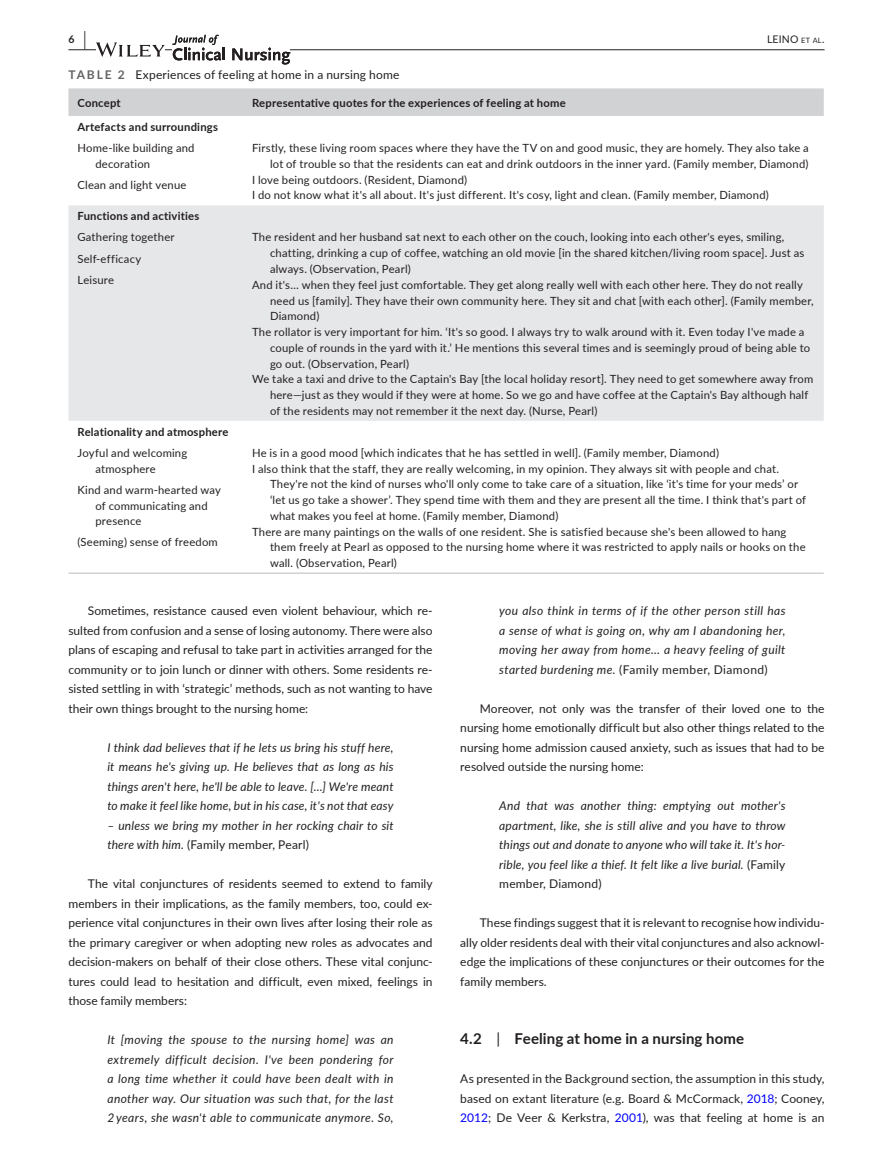
<style>
.page{position:relative;width:893px;height:1174px;background:#fff}
.page>*{position:absolute;margin:0;border:0;box-sizing:border-box;transform-origin:0 0}
.t1{font:700 15px "Lato";letter-spacing:.005em;color:#231f20}
.t2{font:12px/19.5px "Lato";color:#231f20;text-align:justify}
.t3{font:italic 12px/19.5px "Lato";letter-spacing:.015em;color:#231f20;text-align:justify}
.t4{font:11.25px/15.8px "Lato";letter-spacing:.02em;color:#231f20}
.t5{font:700 11.25px "Lato";letter-spacing:.02em;color:#231f20}
.t6{font:10.5px "Lato";letter-spacing:.015em;color:#231f20}
.t7{font:700 10.5px "Lato";color:#231f20}
.s1{font-size:19.5px}
.s2{font-size:7.35px}
.s3{font-weight:700;color:#636366}
.s4{font-style:normal}
.s5{font-weight:400}
.s6{color:#00f}
</style>
<div class="page">
<hr style="left:68px;top:49px;width:756px;height:1px;background:#231f20">
<svg style="left:96px;top:42px;width:69px;height:15px"></svg>
<div style="left:172px;top:35px;width:118px;height:30px;background:#fff"></div>
<svg style="left:172px;top:35px;width:53px;height:25px"></svg>
<svg style="left:232px;top:48px;width:58px;height:17px"></svg>
<div style="left:68px;top:88px;width:756px;height:28px;background:#d1d2d4"></div>
<div style="left:68px;top:205px;width:756px;height:216px;background:#e6e7e9"></div>
<hr style="left:68px;top:572px;width:175px;height:2px;background:#d1d2d4">
<hr style="left:243px;top:572px;width:581px;height:2px;background:#d1d2d4">
<p class="t7" style="left:68px;top:31px;width:19px">6 <span class="s1">|</span></p>
<p class="t6" style="left:767px;top:31px;width:59px">LEINO <span class="s2">et al</span>.</p>
<p class="t2" style="left:68px;top:64px;width:333px"><span class="s3">TABLE 2</span> Experiences of feeling at home in a nursing home</p>
<p class="t5" style="left:77px;top:94px;width:45px">Concept</p>
<p class="t5" style="left:252px;top:94px;width:315px">Representative quotes for the experiences of feeling at home</p>
<p class="t5" style="left:77px;top:119px;width:142px">Artefacts and surroundings</p>
<p class="t4" style="left:95px;top:140px;width:101px;text-indent:-18px">Home-like building and decoration</p>
<p class="t4" style="left:252px;top:140px;width:558px">Firstly, these living room spaces where they have the TV on and good music, they are homely. They also take a</p>
<p class="t4" style="left:270px;top:155px;width:540px">lot of trouble so that the residents can eat and drink outdoors in the inner yard. (Family member, Diamond)</p>
<p class="t4" style="left:252px;top:171px;width:217px">I love being outdoors. (Resident, Diamond)</p>
<p class="t4" style="left:252px;top:187px;width:518px">I do not know what it's all about. It's just different. It's cosy, light and clean. (Family member, Diamond)</p>
<p class="t4" style="left:77px;top:176px;width:110px">Clean and light venue</p>
<p class="t5" style="left:77px;top:208px;width:123px">Functions and activities</p>
<p class="t4" style="left:77px;top:229px;width:99px">Gathering together</p>
<p class="t4" style="left:252px;top:229px;width:534px">The resident and her husband sat next to each other on the couch, looking into each other's eyes, smiling,</p>
<p class="t4" style="left:270px;top:245px;width:536px">chatting, drinking a cup of coffee, watching an old movie [in the shared kitchen/living room space]. Just as</p>
<p class="t4" style="left:270px;top:260px;width:142px">always. (Observation, Pearl)</p>
<p class="t4" style="left:252px;top:276px;width:552px">And it's… when they feel just comfortable. They get along really well with each other here. They do not really</p>
<p class="t4" style="left:270px;top:292px;width:545px">need us [family]. They have their own community here. They sit and chat [with each other]. (Family member,</p>
<p class="t4" style="left:270px;top:308px;width:51px">Diamond)</p>
<p class="t4" style="left:252px;top:323px;width:554px">The rollator is very important for him. ‘It's so good. I always try to walk around with it. Even today I've made a</p>
<p class="t4" style="left:270px;top:339px;width:542px">couple of rounds in the yard with it.’ He mentions this several times and is seemingly proud of being able to</p>
<p class="t4" style="left:270px;top:355px;width:141px">go out. (Observation, Pearl)</p>
<p class="t4" style="left:252px;top:371px;width:563px">We take a taxi and drive to the Captain's Bay [the local holiday resort]. They need to get somewhere away from</p>
<p class="t4" style="left:270px;top:386px;width:540px">here—just as they would if they were at home. So we go and have coffee at the Captain's Bay although half</p>
<p class="t4" style="left:270px;top:402px;width:329px">of the residents may not remember it the next day. (Nurse, Pearl)</p>
<p class="t4" style="left:77px;top:247px;width:65px;line-height:21px">Self-efficacy<br>Leisure</p>
<p class="t5" style="left:77px;top:423px;width:153px">Relationality and atmosphere</p>
<p class="t4" style="left:95px;top:444px;width:93px;text-indent:-18px">Joyful and welcoming atmosphere</p>
<p class="t4" style="left:252px;top:444px;width:468px">He is in a good mood [which indicates that he has settled in well]. (Family member, Diamond)</p>
<p class="t4" style="left:252px;top:460px;width:529px">I also think that the staff, they are really welcoming, in my opinion. They always sit with people and chat.</p>
<p class="t4" style="left:270px;top:476px;width:530px">They're not the kind of nurses who'll only come to take care of a situation, like ‘it's time for your meds’ or</p>
<p class="t4" style="left:270px;top:492px;width:538px">‘let us go take a shower’. They spend time with them and they are present all the time. I think that's part of</p>
<p class="t4" style="left:270px;top:507px;width:290px">what makes you feel at home. (Family member, Diamond)</p>
<p class="t4" style="left:252px;top:523px;width:536px">There are many paintings on the walls of one resident. She is satisfied because she's been allowed to hang</p>
<p class="t4" style="left:270px;top:539px;width:537px">them freely at Pearl as opposed to the nursing home where it was restricted to apply nails or hooks on the</p>
<p class="t4" style="left:270px;top:555px;width:128px">wall. (Observation, Pearl)</p>
<p class="t4" style="left:95px;top:481px;width:127px;text-indent:-18px">Kind and warm-hearted way of communicating and presence</p>
<p class="t4" style="left:77px;top:534px;width:142px">(Seeming) sense of freedom</p>
<p class="t2" style="left:68px;top:600px;width:366px;text-indent:20px">Sometimes, resistance caused even violent behaviour, which re&shy;sulted from confusion and a sense of losing autonomy. There were also plans of escaping and refusal to take part in activities arranged for the community or to join lunch or dinner with others. Some residents re&shy;sisted settling in with ‘strategic’ methods, such as not wanting to have their own things brought to the nursing home:</p>
<p class="t3" style="left:107px;top:737px;width:288px">I think dad believes that if he lets us bring his stuff here, it means he's giving up. He believes that as long as his things aren't here, he'll be able to leave. […] We're meant to make it feel like home, but in his case, it's not that easy</p>
<p class="t3" style="left:107px;top:815px;width:288px">– unless we bring my mother in her rocking chair to sit there with him. <span class="s4">(Family member, Pearl)</span></p>
<p class="t2" style="left:68px;top:873px;width:366px;text-indent:20px">The vital conjunctures of residents seemed to extend to family members in their implications, as the family members, too, could ex&shy;perience vital conjunctures in their own lives after losing their role as the primary caregiver or when adopting new roles as advocates and decision-makers on behalf of their close others. These vital conjunc&shy;tures could lead to hesitation and difficult, even mixed, feelings in those family members:</p>
<p class="t3" style="left:107px;top:1029px;width:288px">It [moving the spouse to the nursing home] was an extremely difficult decision. I've been pondering for a long time whether it could have been dealt with in another way. Our situation was such that, for the last 2 years, she wasn't able to communicate anymore. So,</p>
<p class="t3" style="left:499px;top:600px;width:288px">you also think in terms of if the other person still has a sense of what is going on, why am I abandoning her, moving her away from home… a heavy feeling of guilt started burdening me. <span class="s4">(Family member, Diamond)</span></p>
<p class="t2" style="left:460px;top:698px;width:366px;text-indent:20px">Moreover, not only was the transfer of their loved one to the nursing home emotionally difficult but also other things related to the nursing home admission caused anxiety, such as issues that had to be resolved outside the nursing home:</p>
<p class="t3" style="left:499px;top:795px;width:288px">And that was another thing: emptying out mother's apartment, like, she is still alive and you have to throw things out and donate to anyone who will take it. It's hor&shy;rible, you feel like a thief. It felt like a live burial. <span class="s4">(Family member, Diamond)</span></p>
<p class="t2" style="left:460px;top:912px;width:366px;text-indent:20px">These findings suggest that it is relevant to recognise how individu&shy;ally older residents deal with their vital conjunctures and also acknowl&shy;edge the implications of these conjunctures or their outcomes for the family members.</p>
<h1 class="t1" style="left:460px;top:1028px;width:285px">4.2 <span class="s5">|</span> Feeling at home in a nursing home</h1>
<p class="t2" style="left:460px;top:1068px;width:366px">As presented in the Background section, the assumption in this study, based on extant literature (e.g. Board &amp; McCormack, <span class="s6">2018</span>; Cooney, <span class="s6">2012</span>; De Veer &amp; Kerkstra, <span class="s6">2001</span>), was that feeling at home is an</p>
</div>
